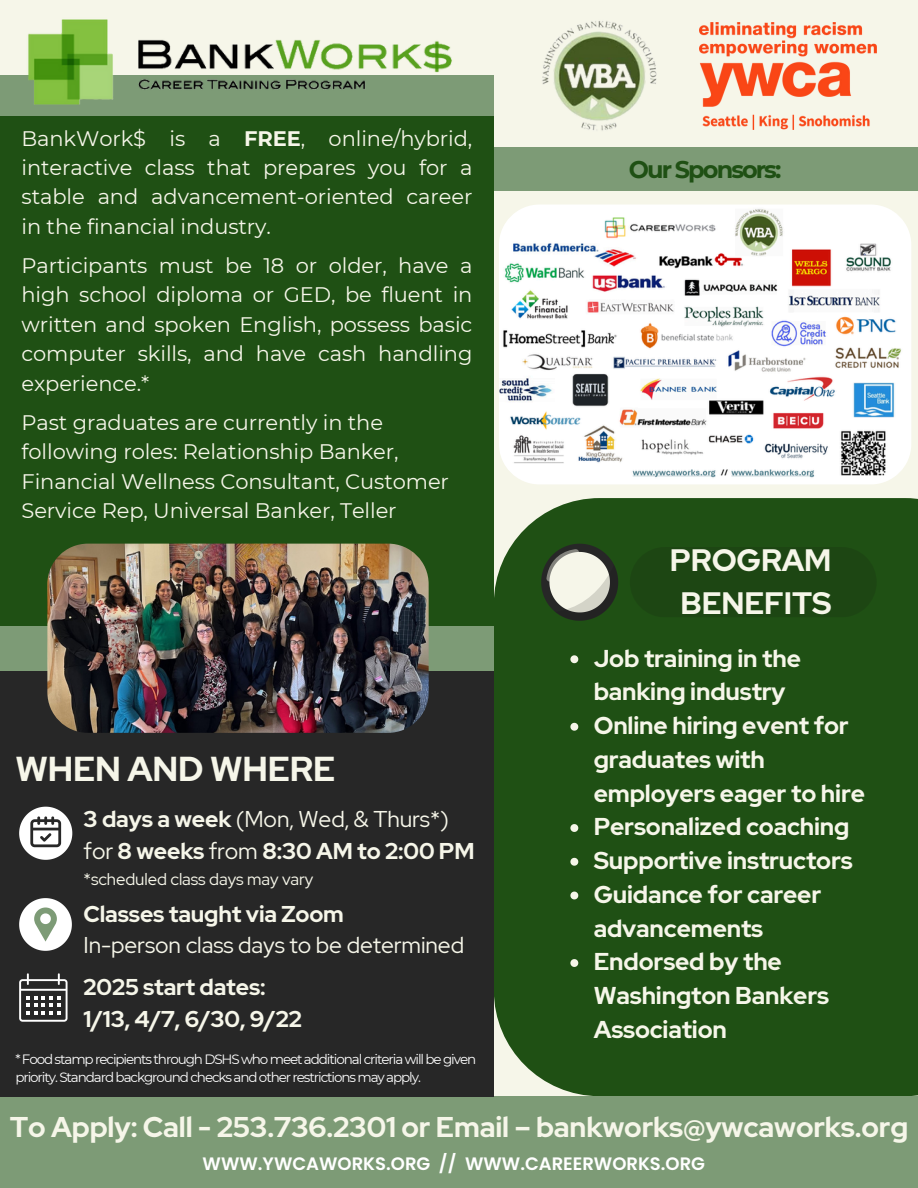
<style>
.page{position:relative;width:918px;height:1188px;background:#f6f6e9}
.page>*{position:absolute;margin:0;border:0;box-sizing:border-box;transform-origin:0 0}
.t1{font:700 34.5px "Red Hat Display";letter-spacing:-.005em;color:#f6f6e9}
.t2{font:700 30.9px/42.8px "Red Hat Display";letter-spacing:-.005em;color:#f6f6e9;text-align:center}
.t3{font:700 28.5px "Red Hat Display";letter-spacing:-.005em;color:#f6f6e9}
.t4{font:700 24.3px/33.8px "Red Hat Display";letter-spacing:-.005em;color:#f6f6e9}
.t5{font:700 24px "Montserrat";letter-spacing:-.08em;color:#1f5014}
.t6{font:700 22.8px/31.5px "Red Hat Display";letter-spacing:-.005em;color:#f6f6e9}
.t7{font:22.8px/31.5px "Red Hat Display";letter-spacing:-.005em;color:#f6f6e9}
.t8{font:21px/29.4px "Montserrat";letter-spacing:-.005em;color:#f6f6e9;text-align:justify}
.t9{font:600 18px "Poppins";color:#fff}
.t10{font:16.8px "Red Hat Display";letter-spacing:-.005em;color:#f6f6e9}
.t11{font:13.5px/18px "Montserrat";letter-spacing:-.08em;color:#fff}
.s1{font-weight:700}
.s2{font-weight:400}
</style>
<div class="page">
<div style="left:0;top:1096px;width:918px;height:92px;background:#7d9b76"></div>
<div style="left:0;top:648px;width:494px;height:448px;background:#272727"></div>
<div style="left:494px;top:498px;width:424px;height:598px;background:#1f5014"></div>
<div style="left:0;top:76px;width:494px;height:57px;background:#7d9b76"></div>
<div style="left:0;top:116px;width:494px;height:533px;background:#1f5014"></div>
<div style="left:0;top:626px;width:494px;height:44px;background:#7d9b76"></div>
<svg style="left:541px;top:544px;width:335px;height:77px;background:#36592c"></svg>
<img style="left:699px;top:22px;width:178px;height:107px">
<img style="left:4px;top:19px;width:472px;height:86px">
<img style="left:541px;top:18px;width:116px;height:115px;border-radius:28px">
<img style="left:47px;top:544px;width:382px;height:189px;border-radius:40px">
<div style="left:494px;top:147px;width:424px;height:44px;background:#7d9b76"></div>
<svg style="left:19px;top:807px;width:53px;height:53px"></svg>
<svg style="left:19px;top:973px;width:49px;height:49px"></svg>
<svg style="left:19px;top:898px;width:53px;height:53px"></svg>
<img style="left:499px;top:205px;width:412px;height:279px;border-radius:40px">
<svg style="left:570px;top:655px;width:8px;height:8px"></svg>
<svg style="left:570px;top:723px;width:8px;height:8px"></svg>
<svg style="left:570px;top:824px;width:8px;height:8px"></svg>
<svg style="left:570px;top:858px;width:8px;height:8px"></svg>
<svg style="left:570px;top:892px;width:8px;height:7px"></svg>
<svg style="left:570px;top:959px;width:8px;height:8px"></svg>
<p class="t8" style="left:22px;top:123px;width:452px">BankWork$ is a <span class="s1">FREE</span>, online/hybrid, interactive class that prepares you for a stable and advancement-oriented career in the financial industry.</p>
<h6 class="t8" style="left:22px;top:251px;width:452px">Participants must be 18 or older, have a high school diploma or GED, be fluent in written and spoken English, possess basic computer skills, and have cash handling experience.*</h6>
<h6 class="t8" style="left:22px;top:408px;width:429px;text-align:left">Past graduates are currently in the following roles: Relationship Banker, Financial Wellness Consultant, Customer Service Rep, Universal Banker, Teller</h6>
<h6 class="t1" style="left:15px;top:746px;width:322px">WHEN AND WHERE</h6>
<p class="t6" style="left:84px;top:803px;width:392px">3 days a week <span class="s2">(Mon, Wed, &amp; Thurs*) for</span> 8 weeks <span class="s2">from</span> 8:30 AM to 2:00 PM</p>
<p class="t10" style="left:84px;top:867px;width:231px">*scheduled class days may vary</p>
<h1 class="t7" style="left:84px;top:898px;width:382px"><span class="s1">Classes taught via Zoom<br></span>In-person class days to be determined</h1>
<h5 class="t6" style="left:84px;top:972px;width:220px">2025 start dates:<br>1/13, 4/7, 6/30, 9/22</h5>
<h2 class="t11" style="left:15px;top:1050px;width:462px">* Food stamp recipients through DSHS who meet additional criteria will be given priority. Standard background checks and other restrictions may apply.</h2>
<p class="t5" style="left:629px;top:155px;width:154px">Our Sponsors:</p>
<h5 class="t2" style="left:670px;top:539px;width:163px">PROGRAM<br>BENEFITS</h5>
<h4 class="t4" style="left:594px;top:641px;width:209px">Job training in the banking industry</h4>
<p class="t4" style="left:594px;top:709px;width:273px">Online hiring event for graduates with employers eager to hire</p>
<p class="t4" style="left:594px;top:810px;width:257px">Personalized coaching</p>
<p class="t4" style="left:594px;top:844px;width:261px">Supportive instructors</p>
<p class="t4" style="left:594px;top:877px;width:229px">Guidance for career advancements</p>
<p class="t4" style="left:594px;top:945px;width:237px">Endorsed by the<br>Washington Bankers<br>Association</p>
<p class="t3" style="left:10px;top:1108px;width:900px">To Apply: Call - 253.736.2301 or Email – bankworks@ywcaworks.org</p>
<h4 class="t9" style="left:203px;top:1151px;width:504px">WWW.YWCAWORKS.ORG // WWW.CAREERWORKS.ORG</h4>
</div>
